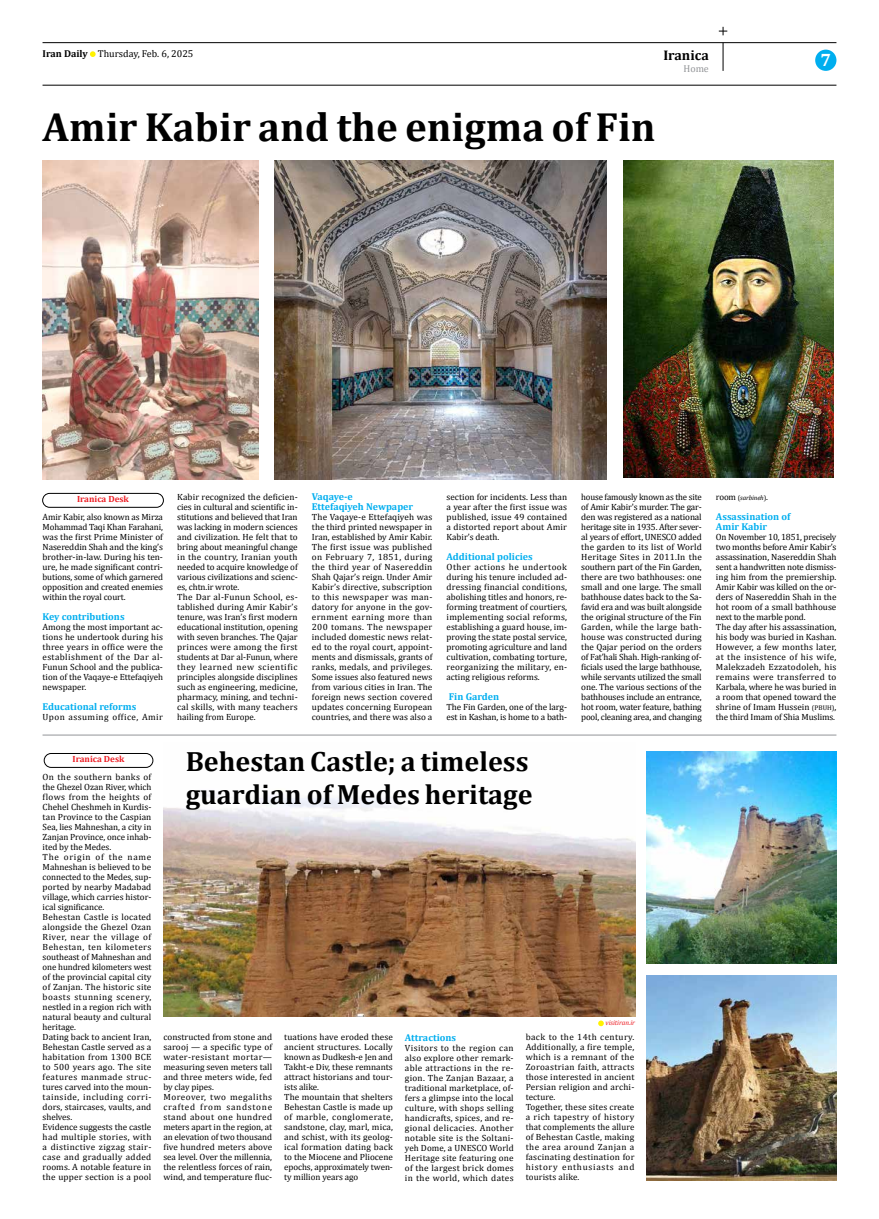
<style>
.page{position:relative;width:879px;height:1219px;background:#fff}
.page>*{position:absolute;margin:0;border:0;box-sizing:border-box;transform-origin:0 0}
.t1{font:700 41px "Cambria";color:#000}
.t2{font:700 28px/33.6px "Cambria";color:#000}
.t3{font:700 18px "Cambria";color:#fff}
.t4{font:700 14px "Cambria";color:#000}
.t5{font:700 10px/10px "Cambria";color:#00aeef}
.t6{font:10px "Cambria";color:#000}
.t7{font:10px "Cambria";color:#939598}
.t8{font:9px/10px "Cambria";letter-spacing:.005em;color:#000;text-align:justify}
.t9{font:9px/10px "Cambria";letter-spacing:.025em;color:#000}
.t10{font:9px/10px "Cambria";letter-spacing:-.015em;color:#000}
.t11{font:9px "Cambria";letter-spacing:.045em;color:#000}
.t12{font:700 9px "Cambria";color:#ed1d24}
.t13{font:italic 7px "Cambria";letter-spacing:-.01em;color:#ed1d24}
.t14{font:italic 6.8px "Cambria";letter-spacing:-.015em;color:#000}
.s1{font-weight:700}
.s2{font-style:normal;font-size:9px}
.s3{font-style:normal}
.s4{font-size:6.8px}
</style>
<div class="page">
<svg style="left:723px;top:43px;width:1px;height:28px"></svg>
<hr style="left:43px;top:42px;width:793px;height:1px;background:#000">
<hr style="left:43px;top:85px;width:793px;height:1px;background:#000">
<div style="left:815px;top:50px;width:21px;height:21px;background:#00aeef;border-radius:50%"></div>
<svg style="left:90px;top:51px;width:6px;height:6px"></svg>
<hr style="left:43px;top:735px;width:793px;height:1px;background:#939598">
<div style="left:43px;top:493px;width:121px;height:14px;border:1px solid #000;border-radius:7px"></div>
<div style="left:44px;top:753px;width:109px;height:14px;border:1px solid #000;border-radius:7px"></div>
<img style="left:624px;top:160px;width:210px;height:318px">
<img style="left:43px;top:160px;width:215px;height:320px">
<img style="left:274px;top:160px;width:332px;height:320px">
<img style="left:164px;top:794px;width:471px;height:222px">
<img style="left:646px;top:751px;width:190px;height:213px">
<img style="left:646px;top:975px;width:190px;height:205px">
<svg style="left:598px;top:1020px;width:6px;height:6px"></svg>
<svg style="left:719px;top:27px;width:8px;height:8px"></svg>
<p class="t6" style="left:43px;top:50px;width:152px"><span class="s1">Iran Daily</span> Thursday, Feb. 6, 2025</p>
<h3 class="t4" style="left:663px;top:50px;width:47px">Iranica</h3>
<p class="t7" style="left:683px;top:65px;width:27px">Home</p>
<h1 class="t1" style="left:43px;top:112px;width:614px">Amir Kabir and the enigma of Fin</h1>
<h3 class="t3" style="left:820px;top:54px;width:12px">7</h3>
<p class="t12" style="left:77px;top:496px;width:53px">Iranica Desk</p>
<p class="t8" style="left:43px;top:513px;width:122px">Amir Kabir, also known as Mirza Mohammad Taqi Khan Farahani, was the first Prime Minister of Nasereddin Shah and the king’s brother-in-law. During his ten&shy;ure, he made significant contri&shy;butions, some of which garnered opposition and created enemies within the royal court.</p>
<p class="t5" style="left:43px;top:613px;width:84px">Key contributions</p>
<p class="t8" style="left:43px;top:622px;width:122px">Among the most important ac&shy;tions he undertook during his three years in office were the establishment of the Dar al-Funun School and the publica&shy;tion of the Vaqaye-e Ettefaqiyeh newspaper.</p>
<p class="t5" style="left:43px;top:703px;width:95px">Educational reforms</p>
<p class="t11" style="left:43px;top:712px;width:122px">Upon assuming office, Amir</p>
<p class="t8" style="left:177px;top:492px;width:122px;text-align:left">Kabir recognized the deficien&shy;cies in cultural and scientific in&shy;stitutions and believed that Iran was lacking in modern sciences and civilization. He felt that to bring about meaningful change in the country, Iranian youth needed to acquire knowledge of various civilizations and scienc&shy;es, chtn.ir wrote.<br>The Dar al-Funun School, es&shy;tablished during Amir Kabir’s tenure, was Iran’s first modern educational institution, opening with seven branches. The Qajar princes were among the first students at Dar al-Funun, where they learned new scientific principles alongside disciplines such as engineering, medicine, pharmacy, mining, and techni&shy;cal skills, with many teachers hailing from Europe.</p>
<p class="t5" style="left:312px;top:493px;width:103px">Vaqaye-e<br>Ettefaqiyeh Newpaper</p>
<p class="t8" style="left:312px;top:512px;width:122px">The Vaqaye-e Ettefaqiyeh was the third printed newspaper in Iran, established by Amir Kabir.<br>The first issue was published on February 7, 1851, during the third year of Nasereddin Shah Qajar’s reign. Under Amir Kabir’s directive, subscription to this newspaper was man&shy;datory for anyone in the gov&shy;ernment earning more than 200 tomans. The newspaper included domestic news relat&shy;ed to the royal court, appoint&shy;ments and dismissals, grants of ranks, medals, and privileges.<br>Some issues also featured news from various cities in Iran. The foreign news section covered updates concerning European countries, and there was also a</p>
<p class="t8" style="left:446px;top:492px;width:122px">section for incidents. Less than a year after the first issue was published, issue 49 contained a distorted report about Amir Kabir’s death.</p>
<p class="t5" style="left:446px;top:553px;width:88px">Additional policies</p>
<p class="t8" style="left:446px;top:562px;width:122px">Other actions he undertook during his tenure included ad&shy;dressing financial conditions, abolishing titles and honors, re&shy;forming treatment of courtiers, implementing social reforms, establishing a guard house, im&shy;proving the state postal service, promoting agriculture and land cultivation, combating torture, reorganizing the military, en&shy;acting religious reforms.</p>
<p class="t5" style="left:449px;top:693px;width:52px">Fin Garden</p>
<p class="t10" style="left:446px;top:702px;width:122px">The Fin Garden, one of the larg&shy;est in Kashan, is home to a bath-</p>
<p class="t8" style="left:581px;top:492px;width:122px">house famously known as the site of Amir Kabir's murder. The gar&shy;den was registered as a national heritage site in 1935. After sever&shy;al years of effort, UNESCO added the garden to its list of World Heritage Sites in 2011.In the southern part of the Fin Garden, there are two bathhouses: one small and one large. The small bathhouse dates back to the Sa&shy;favid era and was built alongside the original structure of the Fin Garden, while the large bath&shy;house was constructed during the Qajar period on the orders of Fat’hali Shah. High-ranking of&shy;ficials used the large bathhouse, while servants utilized the small one. The various sections of the bathhouses include an entrance, hot room, water feature, bathing pool, cleaning area, and changing</p>
<p class="t14" style="left:716px;top:494px;width:54px"><span class="s2">room</span> <span class="s3">(</span>sarbineh<span class="s3">)</span><span class="s2">.</span></p>
<p class="t5" style="left:716px;top:513px;width:76px">Assassination of<br>Amir Kabir</p>
<p class="t8" style="left:716px;top:532px;width:122px;text-align:left">On November 10, 1851, precisely two months before Amir Kabir’s assassination, Nasereddin Shah sent a handwritten note dismiss&shy;ing him from the premiership.<br>Amir Kabir was killed on the or&shy;ders of Nasereddin Shah in the hot room of a small bathhouse next to the marble pond.<br>The day after his assassination, his body was buried in Kashan.<br>However, a few months later, at the insistence of his wife,<br>Malekzadeh Ezzatodoleh, his remains were transferred to<br>Karbala, where he was buried in a room that opened toward the shrine of Imam Hussein <span class="s4">(PBUH)</span>, the third Imam of Shia Muslims.</p>
<p class="t12" style="left:73px;top:756px;width:53px">Iranica Desk</p>
<h2 class="t2" style="left:186px;top:747px;width:348px">Behestan Castle; a timeless guardian of Medes heritage</h2>
<p class="t8" style="left:43px;top:772px;width:110px;text-align:left">On the southern banks of the Ghezel Ozan River, which flows from the heights of<br>Chehel Cheshmeh in Kurdis&shy;tan Province to the Caspian<br>Sea, lies Mahneshan, a city in<br>Zanjan Province, once inhab&shy;ited by the Medes.<br>The origin of the name<br>Mahneshan is believed to be connected to the Medes, sup&shy;ported by nearby Madabad village, which carries histor&shy;ical significance.<br>Behestan Castle is located alongside the Ghezel Ozan<br>River, near the village of<br>Behestan, ten kilometers southeast of Mahneshan and one hundred kilometers west of the provincial capital city of Zanjan. The historic site boasts stunning scenery, nestled in a region rich with natural beauty and cultural heritage.<br>Dating back to ancient Iran,<br>Behestan Castle served as a habitation from 1300 BCE to 500 years ago. The site features manmade struc&shy;tures carved into the moun&shy;tainside, including corri&shy;dors, staircases, vaults, and shelves.<br>Evidence suggests the castle had multiple stories, with a distinctive zigzag stair&shy;case and gradually added rooms. A notable feature in the upper section is a pool</p>
<p class="t13" style="left:605px;top:1019px;width:31px">visitiran.ir</p>
<p class="t8" style="left:163px;top:1032px;width:110px;text-align:left">constructed from stone and sarooj — a specific type of water-resistant mortar— measuring seven meters tall and three meters wide, fed by clay pipes.<br>Moreover, two megaliths crafted from sandstone stand about one hundred meters apart in the region, at an elevation of two thousand five hundred meters above sea level. Over the millennia, the relentless forces of rain, wind, and temperature fluc-</p>
<p class="t8" style="left:284px;top:1033px;width:110px;text-align:left">tuations have eroded these ancient structures. Locally known as Dudkesh-e Jen and<br>Takht-e Div, these remnants attract historians and tour&shy;ists alike.<br>The mountain that shelters<br>Behestan Castle is made up of marble, conglomerate, sandstone, clay, marl, mica, and schist, with its geolog&shy;ical formation dating back to the Miocene and Pliocene epochs, approximately twen&shy;ty million years ago</p>
<p class="t5" style="left:405px;top:1033px;width:53px">Attractions</p>
<p class="t8" style="left:405px;top:1043px;width:110px">Visitors to the region can also explore other remark&shy;able attractions in the re&shy;gion. The Zanjan Bazaar, a traditional marketplace, of&shy;fers a glimpse into the local culture, with shops selling handicrafts, spices, and re&shy;gional delicacies. Another notable site is the Soltani&shy;yeh Dome, a UNESCO World Heritage site featuring one of the largest brick domes in the world, which dates</p>
<p class="t9" style="left:526px;top:1032px;width:110px">back to the 14th century.<br>Additionally, a fire temple, which is a remnant of the<br>Zoroastrian faith, attracts those interested in ancient<br>Persian religion and archi&shy;tecture.<br>Together, these sites create a rich tapestry of history that complements the allure of Behestan Castle, making the area around Zanjan a fascinating destination for history enthusiasts and tourists alike.</p>
</div>
